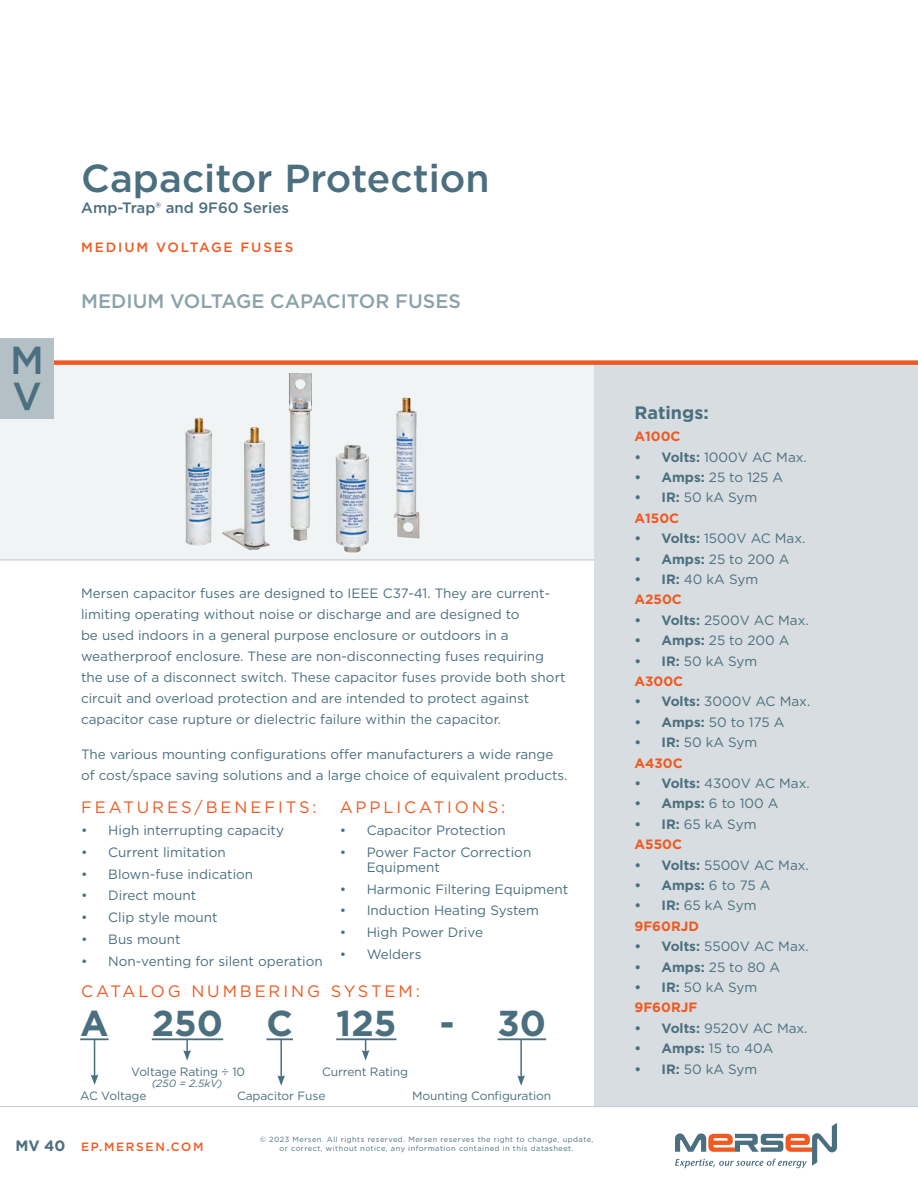
<style>
.page{position:relative;width:918px;height:1188px;background:#fff}
.page>*{position:absolute;margin:0;border:0;box-sizing:border-box;transform-origin:0 0}
.NEW_Product_MSL_Page_1{font:500 39px/36px "Gotham";color:#4b6f7f}
.t1{font:700 36px "Gotham";color:#4b6f7f}
.NEW_Product_type{font:500 19.5px "Gotham";color:#8ba2aa}
.NEW_Text{font:700 18px "Gotham";color:#4b6f7f}
.NEW_Subhead{font:16.5px "Gotham";letter-spacing:.175em;color:#f15921}
.NEW_Product_MSL_Description{font:500 15px "Gotham";color:#4b6f7f}
.NEW_Text-2{font:13.5px/21px "Gotham";color:#4b6f7f}
.New_Sub_subhead_Orange{font:700 13.5px "Gotham";color:#f15921}
.NEW_Product_group{font:500 13.5px "Gotham";letter-spacing:.14em;color:#f15921}
.t2{font:700 13.5px "Gotham";color:#4b6f7f}
.NEW_Text-3{font:12px "Gotham";letter-spacing:-.01em;color:#4b6f7f}
.t3{font:500 12px "Gotham";letter-spacing:.14em;color:#f15921}
.t4{font:italic 10.5px "Gotham";color:#4b6f7f}
.t5{font:7.5px/9px "Gotham";letter-spacing:.06em;color:#4b6f7f;text-align:center}
.s1{font-weight:700;font-size:15px;color:#4b6f7f}
.s2{font-weight:700}
.s3{font-weight:400}
</style>
<div class="page">
<svg style="left:675px;top:1123px;width:162px;height:45px"></svg>
<div style="left:0;top:365px;width:594px;height:195px;background:#f1f4f5"></div>
<div style="left:594px;top:365px;width:324px;height:742px;background:#d7dde0"></div>
<div style="left:0;top:360px;width:918px;height:5px;background:#f15921"></div>
<hr style="left:0;top:560px;width:594px;height:1px;background:#c0cace">
<hr style="left:0;top:1106px;width:918px;height:1px;background:#c0cace">
<div style="left:0;top:338px;width:54px;height:81px;background:#b3c0c6"></div>
<hr style="left:80px;top:1038px;width:29px;height:2px;background:#4b6f7f">
<hr style="left:152px;top:1038px;width:71px;height:2px;background:#4b6f7f">
<hr style="left:266px;top:1038px;width:27px;height:2px;background:#4b6f7f">
<hr style="left:336px;top:1038px;width:60px;height:2px;background:#4b6f7f">
<hr style="left:498px;top:1038px;width:48px;height:2px;background:#4b6f7f">
<hr style="left:94px;top:1039px;width:1px;height:38px;background:#4b6f7f">
<svg style="left:91px;top:1075px;width:7px;height:10px"></svg>
<svg style="left:183px;top:1040px;width:8px;height:21px"></svg>
<hr style="left:280px;top:1040px;width:2px;height:38px;background:#4b6f7f">
<svg style="left:277px;top:1075px;width:8px;height:11px"></svg>
<svg style="left:362px;top:1040px;width:7px;height:21px"></svg>
<hr style="left:520px;top:1040px;width:2px;height:38px;background:#4b6f7f">
<svg style="left:517px;top:1075px;width:8px;height:11px"></svg>
<img style="left:170px;top:360px;width:266px;height:201px">
<p class="NEW_Product_MSL_Page_1" style="left:81px;top:160px;width:410px">Capacitor Protection</p>
<p class="NEW_Product_MSL_Description" style="left:81px;top:198px;width:209px">Amp-Trap® and 9F60 Series</p>
<p class="NEW_Product_group" style="left:81px;top:239px;width:214px">MEDIUM VOLTAGE FUSES</p>
<h1 class="NEW_Product_MSL_Page_1" style="left:10px;top:342px;width:35px">M<br>V</h1>
<p class="NEW_Product_type" style="left:81px;top:288px;width:381px">MEDIUM VOLTAGE CAPACITOR FUSES</p>
<p class="NEW_Text-2" style="left:81px;top:582px;width:486px">Mersen capacitor fuses are designed to IEEE C37-41. They are current&shy;limiting operating without noise or discharge and are designed to<br>be used indoors in a general purpose enclosure or outdoors in a weatherproof enclosure. These are non-disconnecting fuses requiring the use of a disconnect switch. These capacitor fuses provide both short circuit and overload protection and are intended to protect against capacitor case rupture or dielectric failure within the capacitor.</p>
<p class="NEW_Text-2" style="left:81px;top:743px;width:486px">The various mounting configurations offer manufacturers a wide range of cost/space saving solutions and a large choice of equivalent products.</p>
<p class="NEW_Subhead" style="left:340px;top:797px;width:167px">APPLICATIONS:</p>
<p class="NEW_Text-2" style="left:340px;top:820px;width:168px">• Capacitor Protection</p>
<p class="NEW_Text-2" style="left:367px;top:844px;width:166px;line-height:15px;text-indent:-27px">• Power Factor Correction<br>Equipment</p>
<p class="NEW_Text-2" style="left:340px;top:878px;width:230px">• Harmonic Filtering Equipment</p>
<p class="NEW_Text-2" style="left:340px;top:900px;width:201px">• Induction Heating System</p>
<p class="NEW_Text-2" style="left:340px;top:922px;width:145px">• High Power Drive</p>
<p class="NEW_Text-2" style="left:340px;top:943px;width:83px">• Welders</p>
<p class="NEW_Subhead" style="left:81px;top:980px;width:340px">CATALOG NUMBERING SYSTEM:</p>
<p class="t1" style="left:80px;top:999px;width:468px">A 250 C 125 - 30</p>
<p class="NEW_Text-3" style="left:131px;top:1064px;width:115px">Voltage Rating ÷ 10</p>
<p class="NEW_Text-3" style="left:322px;top:1064px;width:88px">Current Rating</p>
<p class="NEW_Text-3" style="left:80px;top:1088px;width:68px">AC Voltage</p>
<p class="NEW_Text-3" style="left:237px;top:1088px;width:90px">Capacitor Fuse</p>
<p class="NEW_Text-3" style="left:412px;top:1088px;width:140px">Mounting Configuration</p>
<p class="NEW_Subhead" style="left:81px;top:797px;width:237px">FEATURES/BENEFITS:</p>
<p class="NEW_Text-2" style="left:81px;top:820px;width:204px">• High interrupting capacity</p>
<p class="NEW_Text-2" style="left:81px;top:841px;width:146px">• Current limitation</p>
<p class="NEW_Text-2" style="left:81px;top:863px;width:174px">• Blown-fuse indication</p>
<p class="NEW_Text-2" style="left:81px;top:885px;width:117px">• Direct mount</p>
<p class="NEW_Text-2" style="left:81px;top:907px;width:138px">• Clip style mount</p>
<p class="NEW_Text-2" style="left:81px;top:928px;width:101px">• Bus mount</p>
<p class="NEW_Text-2" style="left:81px;top:950px;width:243px">• Non-venting for silent operation</p>
<p class="t4" style="left:152px;top:1077px;width:72px">(250 = 2.5kV)</p>
<p class="t3" style="left:15px;top:1139px;width:190px"><span class="s1">MV 40</span> EP.MERSEN.COM</p>
<p class="t5" style="left:260px;top:1135px;width:335px">© 2023 Mersen. All rights reserved. Mersen reserves the right to change, update, or correct, without notice, any information contained in this datasheet.</p>
<p class="NEW_Text" style="left:634px;top:401px;width:76px">Ratings:</p>
<p class="New_Sub_subhead_Orange" style="left:634px;top:427px;width:48px">A100C</p>
<p class="NEW_Text-2" style="left:634px;top:446px;width:172px"><span class="s2">• Volts:</span> 1000V AC Max.</p>
<p class="NEW_Text-2" style="left:634px;top:466px;width:150px"><span class="s2">• Amps:</span> 25 to 125 A</p>
<p class="NEW_Text-2" style="left:634px;top:487px;width:124px"><span class="s2">• IR:</span> 50 kA Sym</p>
<p class="New_Sub_subhead_Orange" style="left:634px;top:509px;width:46px">A150C</p>
<p class="NEW_Text-2" style="left:634px;top:528px;width:170px"><span class="s2">• Volts:</span> 1500V AC Max.</p>
<p class="NEW_Text-2" style="left:634px;top:548px;width:156px"><span class="s2">• Amps:</span> 25 to 200 A</p>
<p class="NEW_Text-2" style="left:634px;top:568px;width:125px"><span class="s2">• IR:</span> 40 kA Sym</p>
<p class="New_Sub_subhead_Orange" style="left:634px;top:591px;width:49px">A250C</p>
<p class="NEW_Text-2" style="left:634px;top:609px;width:174px"><span class="s2">• Volts:</span> 2500V AC Max.</p>
<p class="NEW_Text-2" style="left:634px;top:630px;width:156px"><span class="s2">• Amps:</span> 25 to 200 A</p>
<p class="NEW_Text-2" style="left:634px;top:650px;width:124px"><span class="s2">• IR:</span> 50 kA Sym</p>
<p class="New_Sub_subhead_Orange" style="left:634px;top:672px;width:50px">A300C</p>
<p class="NEW_Text-2" style="left:634px;top:691px;width:175px"><span class="s2">• Volts:</span> 3000V AC Max.</p>
<p class="NEW_Text-2" style="left:634px;top:711px;width:151px"><span class="s2">• Amps:</span> 50 to 175 A</p>
<p class="NEW_Text-2" style="left:634px;top:732px;width:124px"><span class="s2">• IR:</span> 50 kA Sym</p>
<p class="New_Sub_subhead_Orange" style="left:634px;top:754px;width:50px">A430C</p>
<p class="NEW_Text-2" style="left:634px;top:772px;width:175px"><span class="s2">• Volts:</span> 4300V AC Max.</p>
<p class="NEW_Text-2" style="left:634px;top:793px;width:146px"><span class="s2">• Amps:</span> 6 to 100 A</p>
<p class="NEW_Text-2" style="left:634px;top:813px;width:123px"><span class="s2">• IR:</span> 65 kA Sym</p>
<p class="New_Sub_subhead_Orange" style="left:634px;top:835px;width:49px">A550C</p>
<p class="NEW_Text-2" style="left:634px;top:854px;width:174px"><span class="s2">• Volts:</span> 5500V AC Max.</p>
<p class="t2" style="left:634px;top:876px;width:137px">• Amps: <span class="s3">6 to 75 A</span></p>
<p class="NEW_Text-2" style="left:634px;top:895px;width:123px"><span class="s2">• IR:</span> 65 kA Sym</p>
<p class="New_Sub_subhead_Orange" style="left:634px;top:917px;width:66px">9F60RJD</p>
<p class="NEW_Text-2" style="left:634px;top:936px;width:174px"><span class="s2">• Volts:</span> 5500V AC Max.</p>
<p class="NEW_Text-2" style="left:634px;top:956px;width:147px"><span class="s2">• Amps:</span> 25 to 80 A</p>
<p class="NEW_Text-2" style="left:634px;top:976px;width:124px"><span class="s2">• IR:</span> 50 kA Sym</p>
<p class="New_Sub_subhead_Orange" style="left:634px;top:999px;width:64px">9F60RJF</p>
<p class="NEW_Text-2" style="left:634px;top:1017px;width:173px"><span class="s2">• Volts:</span> 9520V AC Max.</p>
<p class="NEW_Text-2" style="left:634px;top:1038px;width:140px"><span class="s2">• Amps:</span> 15 to 40A</p>
<p class="NEW_Text-2" style="left:634px;top:1058px;width:124px"><span class="s2">• IR:</span> 50 kA Sym</p>
</div>
